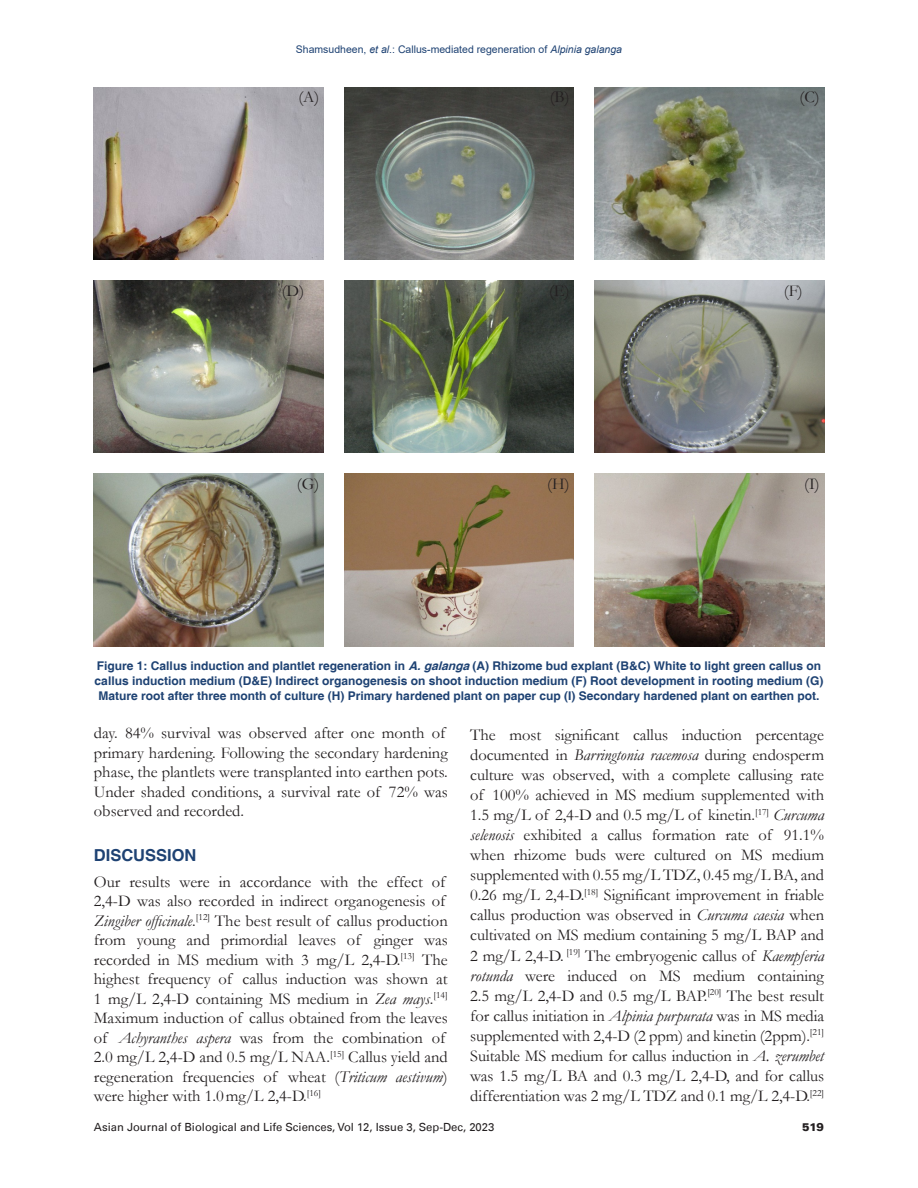
<style>
.page{position:relative;width:918px;height:1188px;background:#fff}
.page>*{position:absolute;margin:0;border:0;box-sizing:border-box;transform-origin:0 0}
.Body_Text{font:16.5px/20.1px "Garamond";color:#231f20}
.t1{font:700 16.5px "Helvetica";color:#1e4273}
.Fig_caption{font:700 12px/15px "Helvetica";color:#1e4273;text-align:center}
.t2{font:11.25px "Univers LT";color:#231f20}
.t3{font:900 11.25px "Univers LT";color:#231f20}
.t4{font:10.5px "Arial";color:#1e4273}
.s1{font-style:italic}
</style>
<div class="page">
<img style="left:94px;top:87px;width:230px;height:173px">
<img style="left:345px;top:87px;width:229px;height:173px">
<img style="left:595px;top:87px;width:229px;height:173px">
<img style="left:94px;top:280px;width:229px;height:173px">
<img style="left:345px;top:280px;width:229px;height:173px">
<img style="left:595px;top:280px;width:229px;height:173px">
<img style="left:94px;top:474px;width:229px;height:172px">
<img style="left:344px;top:474px;width:230px;height:172px">
<img style="left:595px;top:474px;width:229px;height:172px">
<p class="t4" style="left:296px;top:42px;width:328px">Shamsudheen, <span class="s1">et al</span>.: Callus-mediated regeneration of <span class="s1">Alpinia galanga</span></p>
<p class="Body_Text" style="left:298px;top:87px;width:22px">(A)</p>
<p class="Body_Text" style="left:800px;top:87px;width:22px">(C)</p>
<p class="Body_Text" style="left:282px;top:280px;width:24px">(D)</p>
<p class="Body_Text" style="left:784px;top:280px;width:20px">(F)</p>
<p class="Body_Text" style="left:297px;top:474px;width:24px">(G)</p>
<p class="Body_Text" style="left:547px;top:474px;width:24px">(H)</p>
<p class="Body_Text" style="left:804px;top:474px;width:17px">(I)</p>
<p class="Fig_caption" style="left:95px;top:659px;width:730px">Figure 1: Callus induction and plantlet regeneration in <span class="s1">A.galanga</span>(A) Rhizome bud explant (B&amp;C) White to light green callus on callus induction medium (D&amp;E) Indirect organogenesis on shoot induction medium (F) Root development in rooting medium (G)<br>Mature root after three month of culture (H) Primary hardened plant on paper cup (I) Secondary hardened plant on earthen pot.</p>
<p class="Body_Text" style="left:94px;top:723px;width:355px;line-height:19.5px">day. 84% survival was observed after one month of primary hardening. Following the secondary hardening phase, the plantlets were transplanted into earthen pots.<br>Under shaded conditions, a survival rate of 72% was observed and recorded.</p>
<h1 class="t1" style="left:94px;top:845px;width:104px">DISCUSSION</h1>
<p class="Body_Text" style="left:94px;top:871px;width:355px;line-height:19.5px">Our results were in accordance with the effect of 2,4-D was also recorded in indirect organogenesis of <span class="s1">Zingiber officinale</span>.<sup>[12]</sup> The best result of callus production from young and primordial leaves of ginger was recorded in MS medium with 3 mg/L 2,4-D.<sup>[13]</sup> The highest frequency of callus induction was shown at 1 mg/L 2,4-D containing MS medium in <span class="s1">Zea mays</span>.<sup>[14] </sup>Maximum induction of callus obtained from the leaves of <span class="s1">Achyranthes aspera</span> was from the combination of 2.0 mg/L 2,4-D and 0.5 mg/L NAA.<sup>[15]</sup> Callus yield and regeneration frequencies of wheat (<span class="s1">Triticum aestivum</span>) were higher with 1.0mg/L 2,4-D.<sup>[16]</sup></p>
<p class="Body_Text" style="left:470px;top:724px;width:355px;text-align:justify">The most significant callus induction percentage documented in <span class="s1">Barringtonia racemosa</span> during endosperm culture was observed, with a complete callusing rate of 100% achieved in MS medium supplemented with 1.5 mg/L of 2,4-D and 0.5 mg/L of kinetin.<sup>[17]</sup> <span class="s1">Curcuma selenosis</span> exhibited a callus formation rate of 91.1% when rhizome buds were cultured on MS medium supplemented with 0.55 mg/L TDZ, 0.45 mg/L BA, and 0.26 mg/L 2,4-D.<sup>[18]</sup> Significant improvement in friable callus production was observed in <span class="s1">Curcuma caesia</span> when cultivated on MS medium containing 5 mg/L BAP and 2 mg/L 2,4-D. <sup>[19]</sup> The embryogenic callus of <span class="s1">Kaempferia rotunda</span> were induced on MS medium containing 2.5 mg/L 2,4-D and 0.5 mg/L BAP.<sup>[20]</sup> The best result for callus initiation in <span class="s1">Alpinia purpurata</span> was in MS media supplemented with 2,4-D (2 ppm) and kinetin (2ppm).<sup>[21] </sup>Suitable MS medium for callus induction in <span class="s1">A. zerumbet </span>was 1.5 mg/L BA and 0.3 mg/L 2,4-D, and for callus differentiation was 2 mg/L TDZ and 0.1 mg/L 2,4-D.<sup>[22]</sup></p>
<p class="t2" style="left:94px;top:1120px;width:402px">Asian Journal of Biological and Life Sciences, Vol 12, Issue 3, Sep-Dec, 2023</p>
<p class="t3" style="left:802px;top:1120px;width:24px">519</p>
</div>
